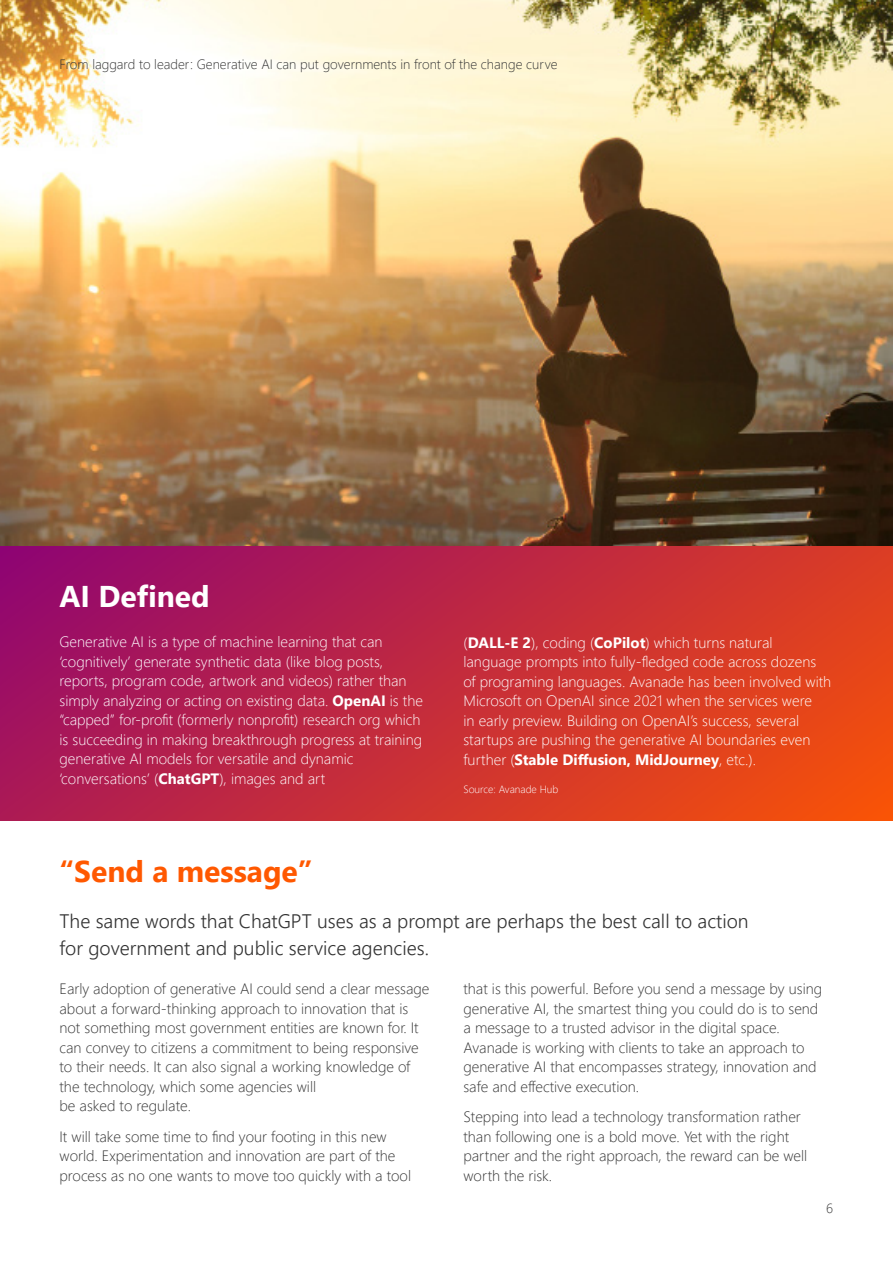
<style>
.page{position:relative;width:893px;height:1263px;background:#fff}
.page>*{position:absolute;margin:0;border:0;box-sizing:border-box;transform-origin:0 0}
.DIG_Level_1_Heading{font:700 30px "Segoe UI";color:#ff5800}
.DIG_Level_3_Subheadi{font:700 30px "Segoe UI";color:#fff}
.DIG_Introduction_Pag{font:300 19.5px/27px "Segoe UI";color:#333}
.DIG_Body_Copy_Grey{font:300 15px/19.5px "Segoe UI";color:#333}
.DIG_Level_4_Subheadi{font:300 15px/19.5px "Segoe UI";color:#fff}
.DIG_Page_Header_Grey{font:300 13.5px "Segoe UI";color:#333}
.DIG_Level_4_Subheadi-2{font:300 10.5px "Segoe UI";color:#fff}
.s1{font-weight:700}
</style>
<div class="page">
<img style="left:0;top:0;width:893px;height:547px">
<svg style="left:0;top:547px;width:893px;height:274px;background:#c32b3c"></svg>
<p class="DIG_Page_Header_Grey" style="left:60px;top:52px;width:500px">From laggard to leader: Generative AI can put governments in front of the change curve</p>
<p class="DIG_Level_3_Subheadi" style="left:60px;top:567px;width:152px">AI Defined</p>
<p class="DIG_Level_4_Subheadi" style="left:60px;top:631px;width:365px">Generative AI is a type of machine learning that can ‘cognitively’ generate synthetic data (like blog posts, reports, program code, artwork and videos) rather than simply analyzing or acting on existing data. <span class="s1">OpenAI</span> is the “capped” for-profit (formerly nonprofit) research org which is succeeding in making breakthrough progress at training generative AI models for versatile and dynamic ‘conversations’ (<span class="s1">ChatGPT</span>), images and art</p>
<p class="DIG_Level_4_Subheadi" style="left:463px;top:631px;width:369px">(<span class="s1">DALL-E 2</span>), coding (<span class="s1">CoPilot</span>) which turns natural language prompts into fully-fledged code across dozens of programing languages. Avanade has been involved with Microsoft on OpenAI since 2021 when the services were<br>in early preview. Building on OpenAI’s success, several startups are pushing the generative AI boundaries even further (<span class="s1">Stable Diffusion, MidJourney</span>, etc.).</p>
<p class="DIG_Level_4_Subheadi-2" style="left:463px;top:779px;width:96px">Source: Avanade Hub</p>
<p class="DIG_Level_1_Heading" style="left:60px;top:843px;width:255px">“Send a message”</p>
<p class="DIG_Introduction_Pag" style="left:60px;top:905px;width:691px">The same words that ChatGPT uses as a prompt are perhaps the best call to action for government and public service agencies.</p>
<p class="DIG_Body_Copy_Grey" style="left:60px;top:978px;width:371px">Early adoption of generative AI could send a clear message about a forward-thinking approach to innovation that is not something most government entities are known for. It can convey to citizens a commitment to being responsive to their needs. It can also signal a working knowledge of the technology, which some agencies will<br>be asked to regulate.</p>
<p class="DIG_Body_Copy_Grey" style="left:60px;top:1125px;width:353px">It will take some time to find your footing in this new world. Experimentation and innovation are part of the process as no one wants to move too quickly with a tool</p>
<p class="DIG_Body_Copy_Grey" style="left:463px;top:978px;width:360px">that is this powerful. Before you send a message by using generative AI, the smartest thing you could do is to send a message to a trusted advisor in the digital space.<br>Avanade is working with clients to take an approach to generative AI that encompasses strategy, innovation and safe and effective execution.</p>
<p class="DIG_Body_Copy_Grey" style="left:463px;top:1105px;width:345px">Stepping into lead a technology transformation rather than following one is a bold move. Yet with the right partner and the right approach, the reward can be well worth the risk.</p>
<p class="DIG_Page_Header_Grey" style="left:826px;top:1196px;width:8px">6</p>
</div>
